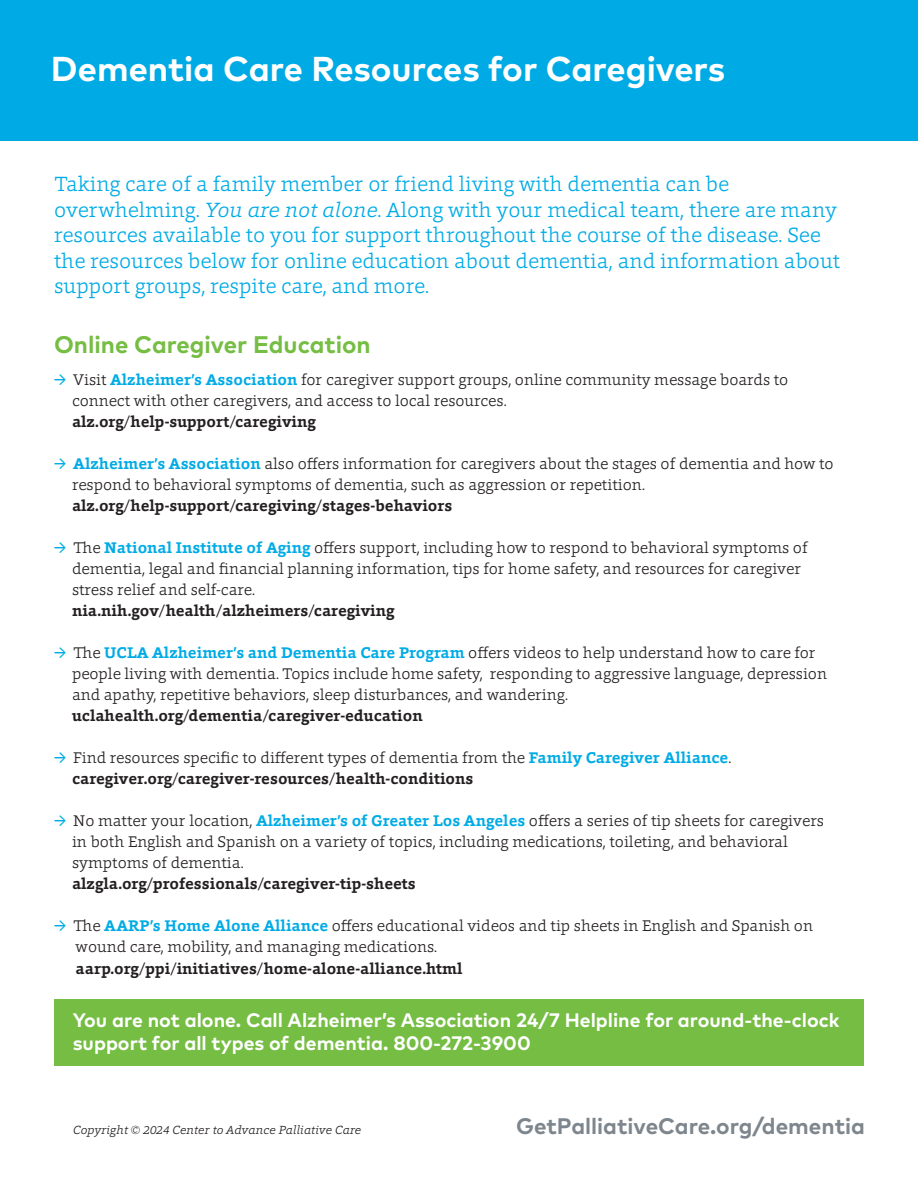
<style>
.page{position:relative;width:918px;height:1188px;background:#fff}
.page>*{position:absolute;margin:0;border:0;box-sizing:border-box;transform-origin:0 0}
.t1{font:700 34.5px "Mark OT";color:#fff}
.t2{font:700 24px "Mark OT";color:#75bd43}
.t3{font:700 22.5px "Mark OT";color:#7e868d}
.t4{font:300 21px/25.5px "Foro";color:#00abe5}
.t5{font:700 19.5px/22.5px "Mark OT";color:#fff}
.t6{font:300 15.75px/21px "Foro";color:#231f20}
.t7{font:700 15.75px "Foro";color:#231f20}
.t8{font:italic 300 12px "Foro";color:#231f20}
.s1{font-style:italic}
.s2{font-weight:400;color:#00abe5}
.s3{font-weight:700;color:#00abe5}
</style>
<div class="page">
<div style="left:0;top:0;width:918px;height:140px;background:#00abe5"></div>
<div style="left:54px;top:999px;width:810px;height:67px;background:#75bd43"></div>
<p class="t1" style="left:51px;top:46px;width:676px">Dementia Care Resources for Caregivers</p>
<p class="t4" style="left:54px;top:171px;width:788px">Taking care of a family member or friend living with dementia can be overwhelming. <span class="s1">You are not alone</span>. Along with your medical team, there are many resources available to you for support throughout the course of the disease. See the resources below for online education about dementia, and information about support groups, respite care, and more.</p>
<p class="t2" style="left:54px;top:329px;width:318px">Online Caregiver Education</p>
<p class="t6" style="left:72px;top:368px;width:718px;text-indent:-18px"><span class="s2">→</span> Visit <span class="s3">Alzheimer’s Association</span> for caregiver support groups, online community message boards to connect with other caregivers, and access to local resources.</p>
<p class="t7" style="left:72px;top:411px;width:245px">alz.org/help-support/caregiving</p>
<p class="t6" style="left:72px;top:452px;width:763px;text-indent:-18px"><span class="s2">→</span> <span class="s3">Alzheimer’s Association</span> also offers information for caregivers about the stages of dementia and how to respond to behavioral symptoms of dementia, such as aggression or repetition.</p>
<p class="t7" style="left:72px;top:495px;width:382px">alz.org/help-support/caregiving/stages-behaviors</p>
<p class="t6" style="left:72px;top:536px;width:737px;text-indent:-18px"><span class="s2">→</span> The <span class="s3">National Institute of Aging</span> offers support, including how to respond to behavioral symptoms of dementia, legal and financial planning information, tips for home safety, and resources for caregiver stress relief and self-care.</p>
<p class="t7" style="left:72px;top:600px;width:324px">nia.nih.gov/health/alzheimers/caregiving</p>
<p class="t6" style="left:72px;top:641px;width:756px;text-indent:-18px"><span class="s2">→</span> The <span class="s3">UCLA Alzheimer’s and Dementia Care Program</span> offers videos to help understand how to care for people living with dementia. Topics include home safety, responding to aggressive language, depression and apathy, repetitive behaviors, sleep disturbances, and wandering.</p>
<p class="t7" style="left:72px;top:705px;width:352px">uclahealth.org/dementia/caregiver-education</p>
<p class="t6" style="left:54px;top:746px;width:679px"><span class="s2">→</span> Find resources specific to different types of dementia from the <span class="s3">Family Caregiver Alliance</span>.</p>
<p class="t7" style="left:72px;top:768px;width:403px">caregiver.org/caregiver-resources/health-conditions</p>
<p class="t6" style="left:72px;top:809px;width:753px;text-indent:-18px"><span class="s2">→</span> No matter your location, <span class="s3">Alzheimer’s of Greater Los Angeles</span> offers a series of tip sheets for caregivers in both English and Spanish on a variety of topics, including medications, toileting, and behavioral symptoms of dementia.</p>
<p class="t7" style="left:72px;top:873px;width:345px">alzgla.org/professionals/caregiver-tip-sheets</p>
<p class="t6" style="left:76px;top:914px;width:739px;text-indent:-22px"><span class="s2">→</span> The <span class="s3">AARP’s Home Alone Alliance</span> offers educational videos and tip sheets in English and Spanish on wound care, mobility, and managing medications.</p>
<p class="t7" style="left:76px;top:958px;width:389px">aarp.org/ppi/initiatives/home-alone-alliance.html</p>
<p class="t5" style="left:73px;top:1008px;width:768px">You are not alone. Call Alzheimer’s Association 24/7 Helpline for around-the-clock support for all types of dementia. 800-272-3900</p>
<p class="t8" style="left:73px;top:1122px;width:290px">Copyright © 2024 Center to Advance Palliative Care</p>
<p class="t3" style="left:516px;top:1111px;width:351px">GetPalliativeCare.org/dementia</p>
</div>
